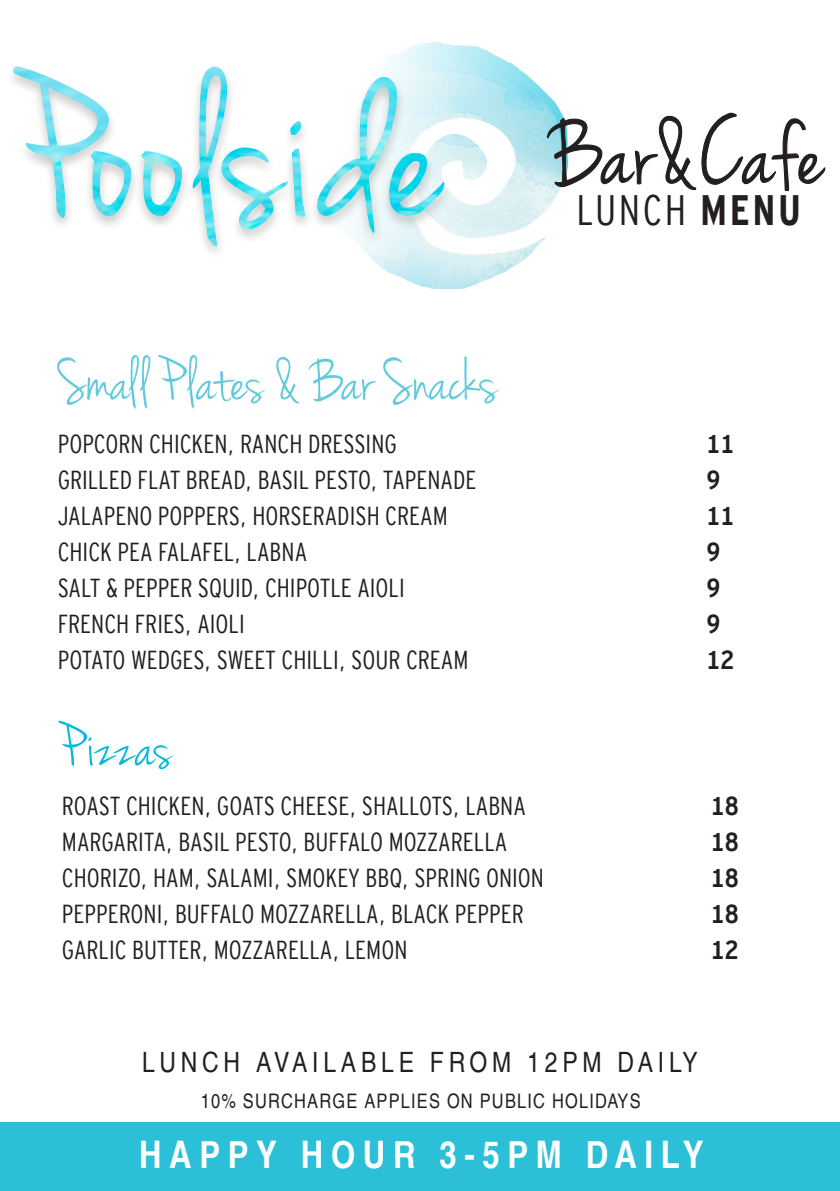
<style>
.page{position:relative;width:840px;height:1191px;background:#fff}
.page>*{position:absolute;margin:0;border:0;box-sizing:border-box;transform-origin:0 0}
.t1{font:100.8px "Jenna Sue";letter-spacing:.02em;color:#231f20}
.t2{font:64px "Jenna Sue";color:#62cadd}
.t3{font:64px "Jenna Sue";color:#07bbd8}
.t4{font:42.4px "Interstate Cond Mono Lgt";letter-spacing:.06em;color:#231f20}
.t5{font:700 condensed 38px "Helvetica LT";letter-spacing:.2em;color:#fff}
.t6{font:condensed 28px "Helvetica LT";letter-spacing:.17em;color:#231f20}
.t7{font:26px "Interstate Cond Mono Lgt";color:#231f20}
.t8{font:700 26px "Interstate Cond Mono";color:#231f20}
.t9{font:condensed 20px "Helvetica LT";letter-spacing:.06em;color:#231f20}
.s1{font-family:"Interstate Cond Mono";font-weight:700}
</style>
<div class="page">
<div style="left:0;top:1123px;width:839px;height:68px;background:#2bc0d7"></div>
<img style="left:374px;top:42px;width:187px;height:247px">
<div style="left:4px;top:65px;width:449px;height:196px;background:#231f20;opacity:.27"></div>
<img style="left:13px;top:66px;width:214px;height:178px">
<svg style="left:546px;top:112px;width:279px;height:80px"></svg>
<p class="t1" style="left:551px;top:96px;width:273px">Bar&amp;Cafe</p>
<p class="t4" style="left:576px;top:186px;width:226px">LUNCH <span class="s1">MENU</span></p>
<p class="t2" style="left:58px;top:344px;width:441px">Small Plates &amp; Bar Snacks</p>
<p class="t7" style="left:58px;top:429px;width:340px">POPCORN CHICKEN, RANCH DRESSING</p>
<p class="t8" style="left:706px;top:429px;width:30px">11</p>
<p class="t7" style="left:58px;top:465px;width:420px">GRILLED FLAT BREAD, BASIL PESTO, TAPENADE</p>
<p class="t8" style="left:706px;top:465px;width:16px">9</p>
<p class="t7" style="left:58px;top:501px;width:391px">JALAPENO POPPERS, HORSERADISH CREAM</p>
<p class="t8" style="left:706px;top:501px;width:30px">11</p>
<p class="t7" style="left:58px;top:537px;width:251px">CHICK PEA FALAFEL, LABNA</p>
<p class="t8" style="left:706px;top:537px;width:16px">9</p>
<p class="t7" style="left:58px;top:573px;width:348px">SALT &amp; PEPPER SQUID, CHIPOTLE AIOLI</p>
<p class="t8" style="left:706px;top:573px;width:16px">9</p>
<p class="t7" style="left:58px;top:609px;width:188px">FRENCH FRIES, AIOLI</p>
<p class="t8" style="left:706px;top:609px;width:16px">9</p>
<p class="t7" style="left:58px;top:645px;width:412px">POTATO WEDGES, SWEET CHILLI, SOUR CREAM</p>
<p class="t8" style="left:706px;top:645px;width:30px">12</p>
<p class="t3" style="left:59px;top:710px;width:114px">Pizzas</p>
<p class="t7" style="left:62px;top:790px;width:465px">ROAST CHICKEN, GOATS CHEESE, SHALLOTS, LABNA</p>
<p class="t8" style="left:710px;top:791px;width:30px">18</p>
<p class="t7" style="left:62px;top:826px;width:446px">MARGARITA, BASIL PESTO, BUFFALO MOZZARELLA</p>
<p class="t8" style="left:710px;top:827px;width:30px">18</p>
<p class="t7" style="left:62px;top:862px;width:483px">CHORIZO, HAM, SALAMI, SMOKEY BBQ, SPRING ONION</p>
<p class="t8" style="left:710px;top:863px;width:30px">18</p>
<p class="t7" style="left:62px;top:898px;width:463px">PEPPERONI, BUFFALO MOZZARELLA, BLACK PEPPER</p>
<p class="t8" style="left:710px;top:899px;width:30px">18</p>
<p class="t7" style="left:62px;top:934px;width:347px">GARLIC BUTTER, MOZZARELLA, LEMON</p>
<p class="t8" style="left:710px;top:935px;width:30px">12</p>
<p class="t6" style="left:142px;top:1046px;width:100px">LUNCH</p>
<p class="t6" style="left:256px;top:1046px;width:159px">AVA LI ABLE</p>
<p class="t6" style="left:429px;top:1046px;width:83px">FROM</p>
<p class="t6" style="left:527px;top:1046px;width:76px">12PM</p>
<p class="t6" style="left:617px;top:1046px;width:82px">DAILY</p>
<p class="t9" style="left:200px;top:1089px;width:441px">10% SURCHARGE APPLIES ON PUBLIC HOLIDAYS</p>
<p class="t5" style="left:139px;top:1131px;width:139px">HAPPY</p>
<p class="t5" style="left:301px;top:1131px;width:116px">HOUR</p>
<p class="t5" style="left:439px;top:1131px;width:124px">3 5- PM</p>
<p class="t5" style="left:585px;top:1131px;width:119px">DAILY</p>
</div>
